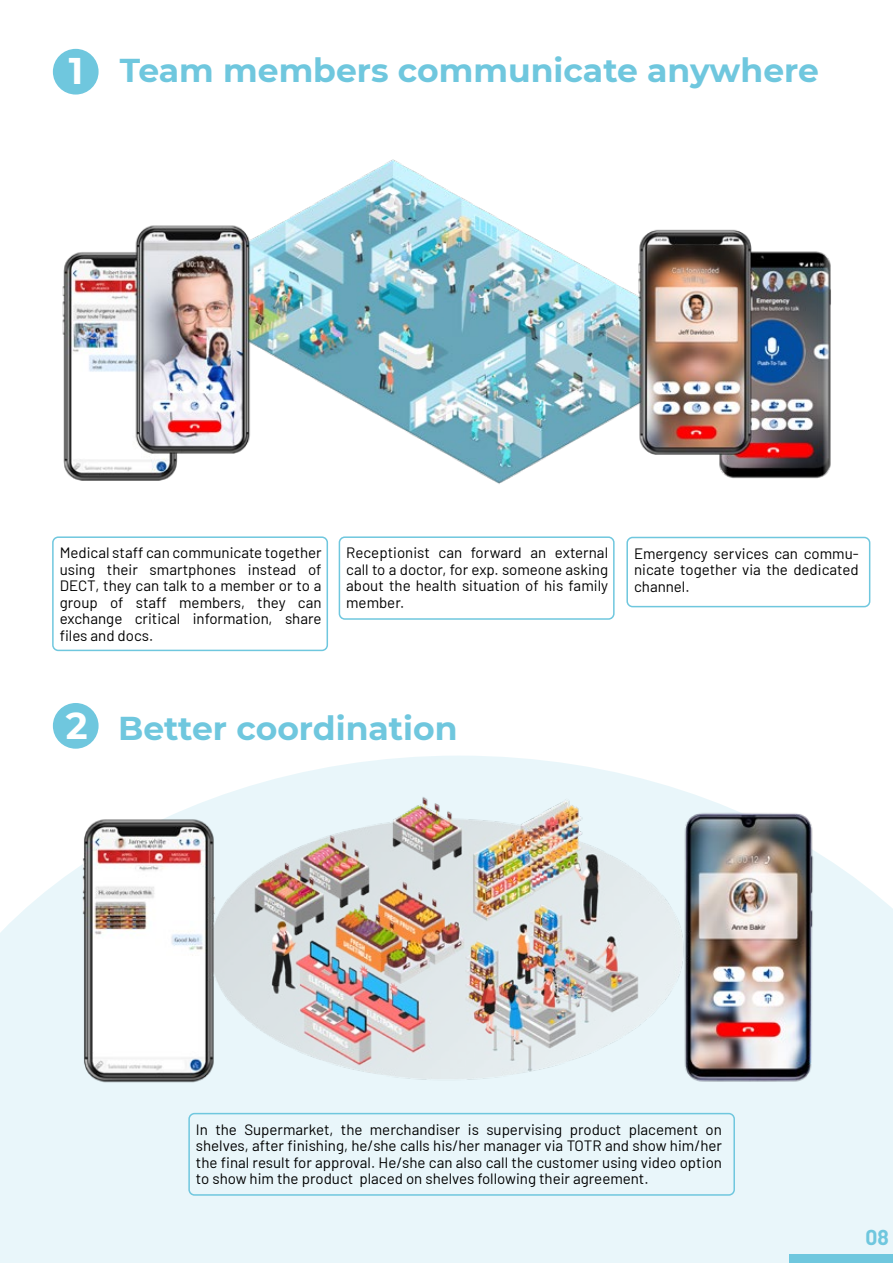
<style>
.page{position:relative;width:893px;height:1263px;background:#fff}
.page>*{position:absolute;margin:0;border:0;box-sizing:border-box;transform-origin:0 0}
.t1{font:700 37.05px "Montserrat";color:#fff}
.t2{font:700 33px "Montserrat";color:#6fc7de}
.t3{font:700 21px "Barlow";color:#6fc7de}
.t4{font:15px/16.5px "Barlow";color:#000;text-align:justify}
</style>
<div class="page">
<div style="left:0;top:895px;width:893px;height:368px;background:#e9f6fa"></div>
<img style="left:55px;top:159px;width:791px;height:403px">
<div style="left:790px;top:1254px;width:103px;height:9px;background:#6fc7de"></div>
<img style="left:17px;top:703px;width:859px;height:476px">
<div style="left:52px;top:536px;width:276px;height:115px;border:2px solid #6fc7de;border-radius:5px"></div>
<div style="left:339px;top:536px;width:276px;height:84px;border:2px solid #6fc7de;border-radius:5px"></div>
<div style="left:626px;top:537px;width:244px;height:70px;border:2px solid #6fc7de;border-radius:5px"></div>
<div style="left:188px;top:1113px;width:547px;height:83px;border:2px solid #6fc7de;border-radius:5px"></div>
<div style="left:53px;top:49px;width:46px;height:46px;background:#6fc7de;border-radius:50%"></div>
<div style="left:53px;top:703px;width:46px;height:46px;background:#6fc7de;border-radius:50%"></div>
<h1 class="t1" style="left:69px;top:45px;width:16px">1</h1>
<h2 class="t2" style="left:120px;top:46px;width:701px">Team members communicate anywhere</h2>
<p class="t4" style="left:60px;top:544px;width:263px">Medical staff can communicate together using their smartphones instead of DECT, they can talk to a member or to a group of staff members, they can exchange critical information, share files and docs.</p>
<p class="t4" style="left:346px;top:544px;width:263px">Receptionist can forward an external call to a doctor, for exp. someone asking about the health situation of his family member.</p>
<p class="t4" style="left:634px;top:544px;width:226px">Emergency services can commu&shy;nicate together via the dedicated channel.</p>
<h1 class="t1" style="left:66px;top:699px;width:23px">2</h1>
<h2 class="t2" style="left:118px;top:704px;width:341px">Better coordination</h2>
<p class="t4" style="left:196px;top:1120px;width:528px">In the Supermarket, the merchandiser is supervising product placement on shelves, after finishing, he/she calls his/her manager via TOTR and show him/her the final result for approval. He/she can also call the customer using video option to show him the product placed on shelves following their agreement.</p>
<h3 class="t3" style="left:866px;top:1222px;width:25px">08</h3>
</div>
